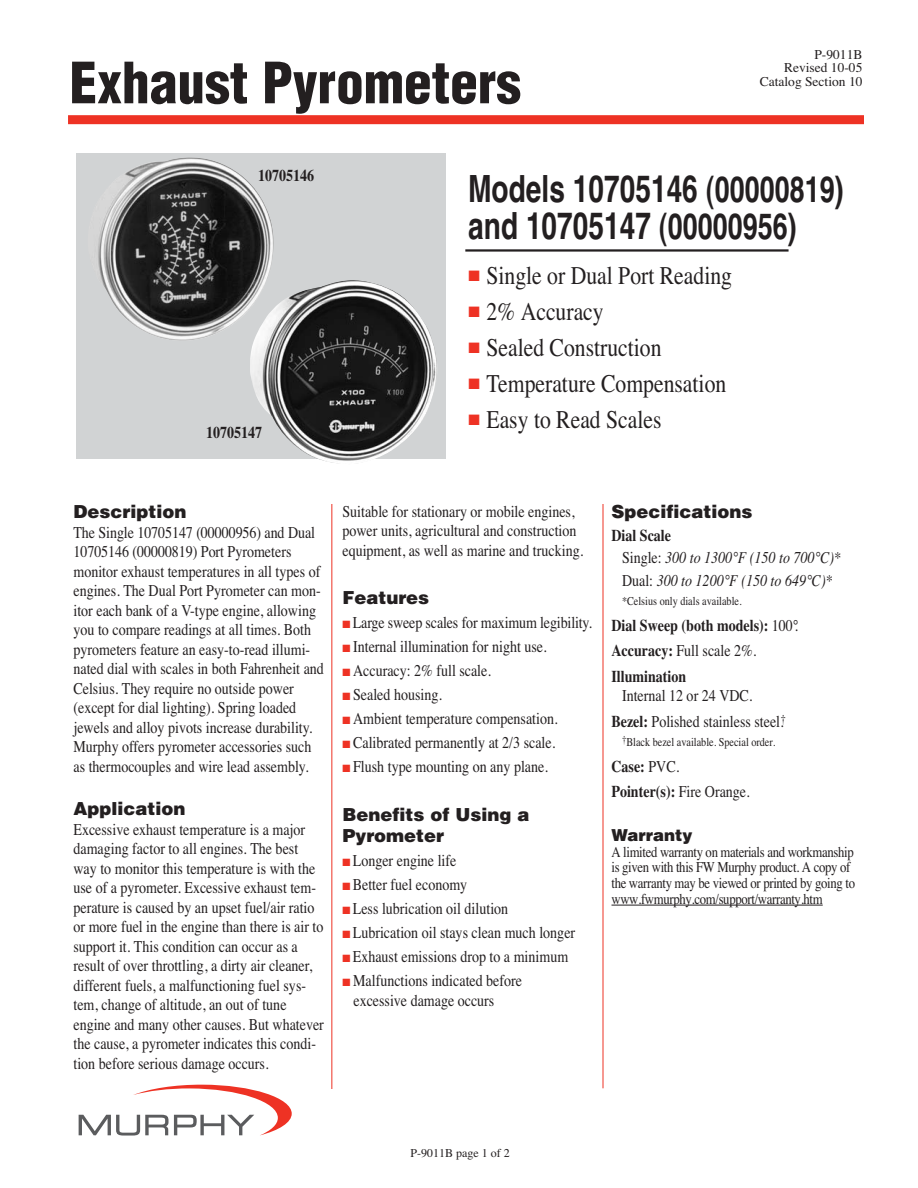
<style>
.page{position:relative;width:918px;height:1188px;background:#fff}
.page>*{position:absolute;margin:0;border:0;box-sizing:border-box;transform-origin:0 0}
.t1{font:900 condensed 55.5px "Helvetica";color:#231f20}
.t2{font:700 37.5px/37.5px "Helvetica";color:#231f20;scale:.75 1}
.t3{font:25.5px "Times";color:#231f20;scale:.85 1}
.t4{font:900 18px/21px "Helvetica";color:#231f20}
.t5{font:16.5px/19.5px "Times";color:#231f20;scale:.85 1}
.t6{font:700 16.5px/25.5px "Times";color:#231f20;scale:.85 1}
.t7{font:italic 16.5px/22.5px "Times";color:#231f20;scale:.85 1}
.t8{font:900 16.5px "Helvetica";color:#231f20}
.t9{font:15px/15.8px "Times";letter-spacing:-.025em;color:#231f20;scale:.85 1}
.t10{font:13.5px/13.5px "Times";color:#231f20;text-align:right}
.t11{font:12px "Times";color:#231f20;scale:.85 1}
.t12{font:12px "Times";color:#231f20}
.s1{font-size:36px}
.s2{color:#ee3224}
.s3{font-weight:700;font-style:normal}
.s4{font-style:normal}
.s5{font-weight:400}
.s6{font-weight:700}
</style>
<div class="page">
<hr style="left:612px;top:905px;width:211px;height:1px;background:#231f20">
<hr style="left:332px;top:504px;width:1px;height:585px;background:#ee3224">
<hr style="left:603px;top:504px;width:1px;height:584px;background:#ee3224">
<div style="left:76px;top:153px;width:370px;height:306px;background:#d1d3d4"></div>
<hr style="left:465px;top:249px;width:324px;height:3px;background:#231f20">
<img style="left:98px;top:157px;width:176px;height:183px">
<img style="left:248px;top:280px;width:189px;height:184px">
<div style="left:68px;top:115px;width:796px;height:9px;background:#ee3224"></div>
<svg style="left:79px;top:1085px;width:213px;height:51px"></svg>
<h1 class="t1" style="left:70px;top:62px;width:453px">Exhaust Pyrometers</h1>
<p class="t10" style="left:760px;top:49px;width:104px">P-9011B<br>Revised 10-05<br>Catalog Section 10</p>
<p class="t6" style="left:258px;top:164px;width:67px">10705146</p>
<p class="t6" style="left:206px;top:421px;width:68px">10705147</p>
<h2 class="t2" style="left:468px;top:174px;width:502px">Models 10705146 <span class="s1">(00000819) </span>and 10705147 <span class="s1">(00000956)</span></h2>
<h3 class="t3" style="left:469px;top:266px;width:312px"><span class="s2">■</span> Single or Dual Port Reading</h3>
<h3 class="t3" style="left:469px;top:302px;width:161px"><span class="s2">■</span> 2% Accuracy</h3>
<h3 class="t3" style="left:469px;top:338px;width:229px"><span class="s2">■</span> Sealed Construction</h3>
<h3 class="t3" style="left:469px;top:374px;width:305px"><span class="s2">■</span> Temperature Compensation</h3>
<h3 class="t3" style="left:469px;top:410px;width:229px"><span class="s2">■</span> Easy to Read Scales</h3>
<p class="t4" style="left:74px;top:503px;width:114px">Description</p>
<p class="t5" style="left:74px;top:524px;width:296px">The Single 10705147 (00000956) and Dual 10705146 (00000819) Port Pyrometers monitor exhaust temperatures in all types of engines. The Dual Port Pyrometer can mon&shy;itor each bank of a V-type engine, allowing you to compare readings at all times. Both pyrometers feature an easy-to-read illumi&shy;nated dial with scales in both Fahrenheit and Celsius. They require no outside power (except for dial lighting). Spring loaded jewels and alloy pivots increase durability.<br>Murphy offers pyrometer accessories such as thermocouples and wire lead assembly.</p>
<p class="t4" style="left:74px;top:800px;width:113px">Application</p>
<p class="t5" style="left:74px;top:821px;width:296px">Excessive exhaust temperature is a major damaging factor to all engines. The best way to monitor this temperature is with the use of a pyrometer. Excessive exhaust tem&shy;perature is caused by an upset fuel/air ratio or more fuel in the engine than there is air to support it. This condition can occur as a result of over throttling, a dirty air cleaner, different fuels, a malfunctioning fuel sys&shy;tem, change of altitude, an out of tune engine and many other causes. But whatever the cause, a pyrometer indicates this condi&shy;tion before serious damage occurs.</p>
<p class="t5" style="left:342px;top:503px;width:285px">Suitable for stationary or mobile engines, power units, agricultural and construction equipment, as well as marine and trucking.</p>
<p class="t4" style="left:342px;top:588px;width:88px">Features</p>
<p class="t5" style="left:342px;top:614px;width:295px"><span class="s2">■</span> Large sweep scales for maximum legibility.</p>
<p class="t5" style="left:342px;top:638px;width:242px"><span class="s2">■</span> Internal illumination for night use.</p>
<p class="t5" style="left:342px;top:662px;width:176px"><span class="s2">■</span> Accuracy: 2% full scale.</p>
<p class="t5" style="left:342px;top:686px;width:118px"><span class="s2">■</span> Sealed housing.</p>
<p class="t5" style="left:342px;top:710px;width:255px"><span class="s2">■</span> Ambient temperature compensation.</p>
<p class="t5" style="left:342px;top:734px;width:252px"><span class="s2">■</span> Calibrated permanently at 2/3 scale.</p>
<p class="t5" style="left:342px;top:758px;width:243px"><span class="s2">■</span> Flush type mounting on any plane.</p>
<p class="t4" style="left:342px;top:806px;width:188px">Benefits of Using a<br>Pyrometer</p>
<p class="t5" style="left:342px;top:853px;width:136px"><span class="s2">■</span> Longer engine life</p>
<p class="t5" style="left:342px;top:877px;width:148px"><span class="s2">■</span> Better fuel economy</p>
<p class="t5" style="left:342px;top:901px;width:197px"><span class="s2">■</span> Less lubrication oil dilution</p>
<p class="t5" style="left:342px;top:925px;width:275px"><span class="s2">■</span> Lubrication oil stays clean much longer</p>
<p class="t5" style="left:342px;top:949px;width:267px"><span class="s2">■</span> Exhaust emissions drop to a minimum</p>
<p class="t5" style="left:353px;top:973px;width:200px;text-indent:-11px"><span class="s2">■</span> Malfunctions indicated before excessive damage occurs</p>
<p class="t4" style="left:612px;top:503px;width:142px">Specifications</p>
<p class="t7" style="left:622px;top:526px;width:259px;text-indent:-11px"><span class="s3">Dial Scale<br></span><span class="s4">Single:</span> 300 to 1300°F (150 to 700°C)*<br><span class="s4">Dual:</span> 300 to 1200°F (150 to 649°C)*</p>
<p class="t11" style="left:622px;top:597px;width:142px">*Celsius only dials available.</p>
<p class="t6" style="left:611px;top:614px;width:222px">Dial Sweep (both models): <span class="s5">100°.<br></span>Accuracy: <span class="s5">Full scale 2%.<br></span>Illumination</p>
<p class="t5" style="left:611px;top:685px;width:207px;line-height:25.5px;text-indent:11px">Internal 12 or 24 VDC.<br><span class="s6">Bezel:</span> Polished stainless steel.<sup>†</sup></p>
<p class="t11" style="left:622px;top:738px;width:182px"><sup>†</sup>Black bezel available. Special order.</p>
<p class="t6" style="left:612px;top:755px;width:164px">Case: <span class="s5">PVC.<br></span>Pointer(s): <span class="s5">Fire Orange.</span></p>
<p class="t8" style="left:612px;top:829px;width:82px">Warranty</p>
<p class="t9" style="left:612px;top:845px;width:288px">A limited warranty on materials and workmanship is given with this FW Murphy product. A copy of the warranty may be viewed or printed by going to www.fwmurphy.com/support/warranty.htm</p>
<p class="t12" style="left:411px;top:1149px;width:101px">P-9011B page 1 of 2</p>
</div>
